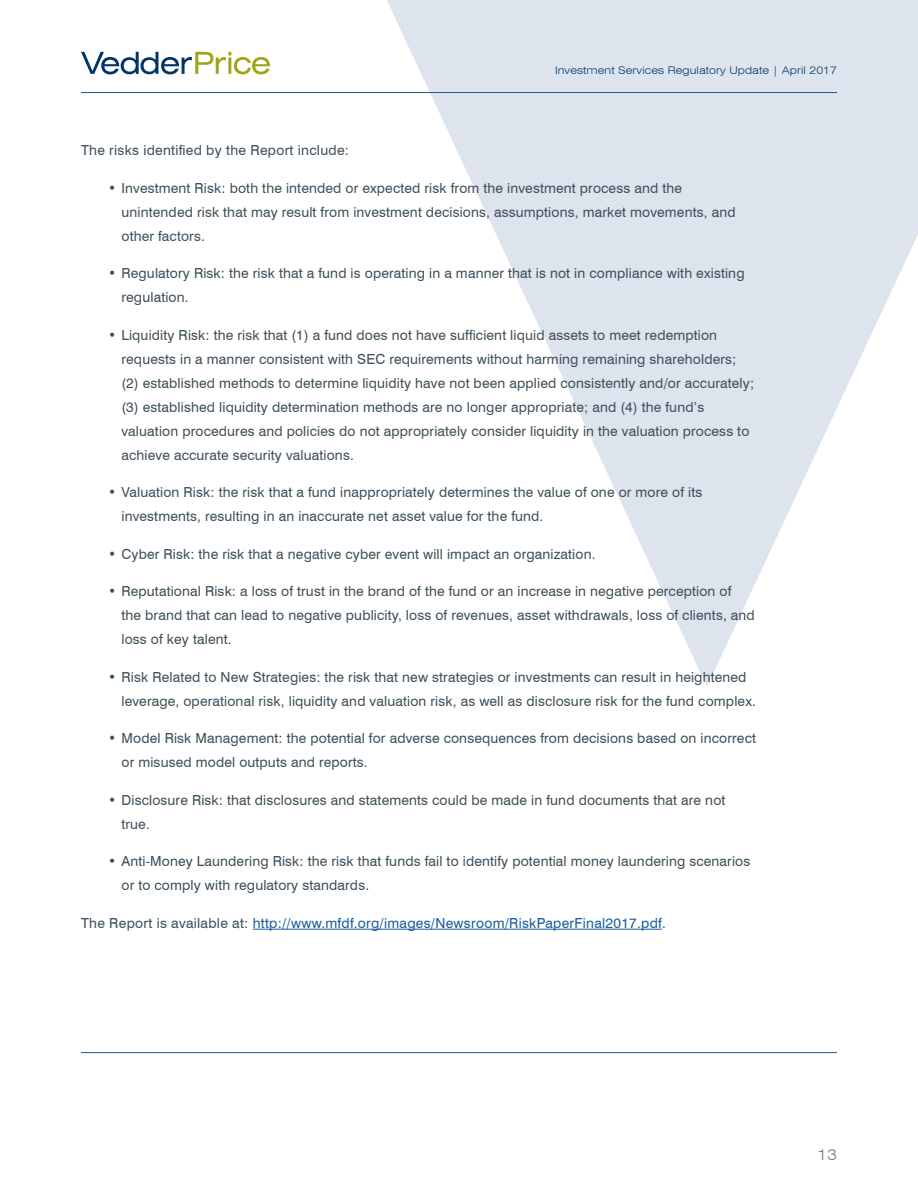
<style>
.page{position:relative;width:918px;height:1188px;background:#fff}
.page>*{position:absolute;margin:0;border:0;box-sizing:border-box;transform-origin:0 0}
.t1{font:300 expanded 15px "Swiss 721 BT";color:#877269}
.Main_Body_text{font:13.8px/24px "Swiss 721 BT";letter-spacing:.01em;color:#3d4f59}
.Main_Body_text-2{font:13.8px "Swiss 721 BT";letter-spacing:.02em;color:#175d9e}
.t2{font:300 expanded 10.5px "Swiss 721 BT";letter-spacing:.01em;color:#003667}
.s1{color:#3d4f59}
</style>
<div class="page">
<svg style="left:351px;top:0;width:567px;height:686px;fill:#dde4ed"></svg>
<svg style="left:81px;top:52px;width:189px;height:22px"></svg>
<hr style="left:81px;top:1052px;width:756px;height:1px;background:#1a5c7d">
<hr style="left:81px;top:92px;width:756px;height:1px;background:#1a5c7d">
<hr style="left:253px;top:929px;width:409px;height:1px;background:#175d9e">
<p class="t2" style="left:555px;top:64px;width:283px">Investment Services Regulatory Update | April 2017</p>
<p class="Main_Body_text" style="left:81px;top:138px;width:270px">The risks identified by the Report include:</p>
<p class="Main_Body_text" style="left:122px;top:176px;width:616px;text-indent:-14px">• Investment Risk: both the intended or expected risk from the investment process and the unintended risk that may result from investment decisions, assumptions, market movements, and other factors.</p>
<p class="Main_Body_text" style="left:122px;top:261px;width:625px;text-indent:-14px">• Regulatory Risk: the risk that a fund is operating in a manner that is not in compliance with existing regulation.</p>
<p class="Main_Body_text" style="left:122px;top:323px;width:634px;text-indent:-14px">• Liquidity Risk: the risk that (1) a fund does not have sufficient liquid assets to meet redemption requests in a manner consistent with SEC requirements without harming remaining shareholders; (2) established methods to determine liquidity have not been applied consistently and/or accurately; (3) established liquidity determination methods are no longer appropriate; and (4) the fund’s valuation procedures and policies do not appropriately consider liquidity in the valuation process to achieve accurate security valuations.</p>
<p class="Main_Body_text" style="left:122px;top:480px;width:582px;text-indent:-14px">• Valuation Risk: the risk that a fund inappropriately determines the value of one or more of its investments, resulting in an inaccurate net asset value for the fund.</p>
<p class="Main_Body_text" style="left:108px;top:542px;width:489px">• Cyber Risk: the risk that a negative cyber event will impact an organization.</p>
<p class="Main_Body_text" style="left:122px;top:579px;width:635px;text-indent:-14px">• Reputational Risk: a loss of trust in the brand of the fund or an increase in negative perception of<br>the brand that can lead to negative publicity, loss of revenues, asset withdrawals, loss of clients, and loss of key talent.</p>
<p class="Main_Body_text" style="left:122px;top:665px;width:636px;text-indent:-14px">• Risk Related to New Strategies: the risk that new strategies or investments can result in heightened leverage, operational risk, liquidity and valuation risk, as well as disclosure risk for the fund complex.</p>
<p class="Main_Body_text" style="left:122px;top:726px;width:636px;text-indent:-14px">• Model Risk Management: the potential for adverse consequences from decisions based on incorrect or misused model outputs and reports.</p>
<p class="Main_Body_text" style="left:122px;top:788px;width:605px;text-indent:-14px">• Disclosure Risk: that disclosures and statements could be made in fund documents that are not true.</p>
<p class="Main_Body_text" style="left:122px;top:849px;width:630px;text-indent:-14px">• Anti-Money Laundering Risk: the risk that funds fail to identify potential money laundering scenarios or to comply with regulatory standards.</p>
<p class="Main_Body_text-2" style="left:81px;top:914px;width:586px"><span class="s1">The Report is available at:</span> http://www.mfdf.org/images/Newsroom/RiskPaperFinal2017.pdf<span class="s1">.</span></p>
<p class="t1" style="left:818px;top:1146px;width:21px">13</p>
</div>
